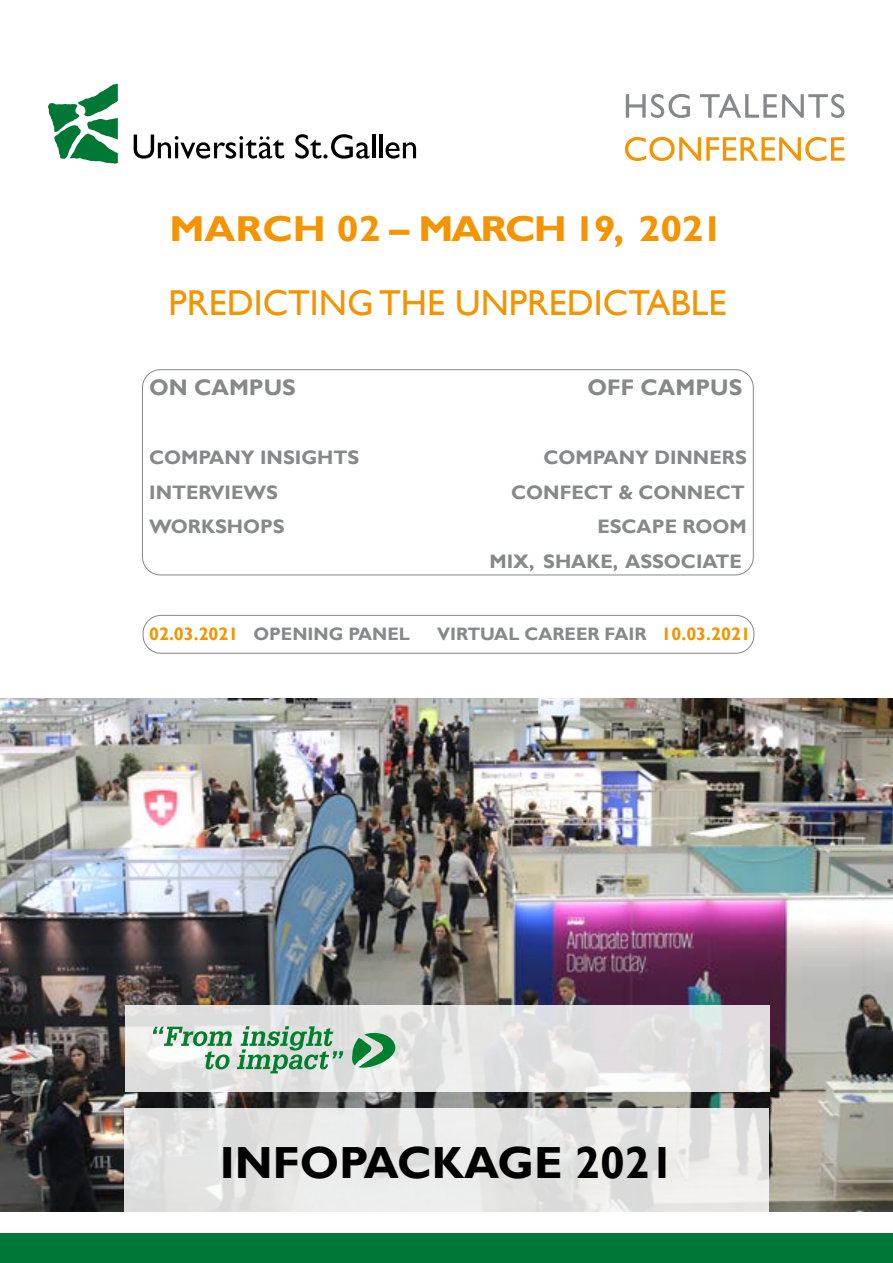
<style>
.page{position:relative;width:893px;height:1263px;background:#fff}
.page>*{position:absolute;margin:0;border:0;box-sizing:border-box;transform-origin:0 0}
.t1{font:700 45px "Gill Sans";color:#000}
.t2{font:36px "Gill Sans";color:#f39400}
.t3{font:700 36px "Gill Sans";letter-spacing:-.01em;color:#f39400;scale:1.1 1}
.t4{font:700 22.5px "Gill Sans";color:#87888a}
.t5{font:700 19.5px/34.5px "Gill Sans";color:#87888a;text-align:right}
.t6{font:700 18px "Gill Sans";color:#87888a}
.s1{color:#f39400}
</style>
<div class="page">
<img style="left:0;top:698px;width:893px;height:514px">
<svg style="left:125px;top:1006px;width:644px;height:86px;background:#e3e2e3"></svg>
<svg style="left:153px;top:1026px;width:190px;height:47px"></svg>
<svg style="left:350px;top:1032px;width:45px;height:36px;background:#6fb187"></svg>
<div style="left:125px;top:1108px;width:644px;height:105px;background:linear-gradient(to right,#e3e3e4,#e8e8e7)"></div>
<svg style="left:48px;top:84px;width:70px;height:80px"></svg>
<svg style="left:134px;top:135px;width:150px;height:24px"></svg>
<svg style="left:295px;top:134px;width:75px;height:25px"></svg>
<hr style="left:372px;top:135px;width:3px;height:23px;background:#000">
<hr style="left:379px;top:135px;width:3px;height:23px;background:#000">
<svg style="left:385px;top:142px;width:31px;height:17px"></svg>
<svg style="left:625px;top:137px;width:219px;height:24px"></svg>
<svg style="left:626px;top:94px;width:218px;height:24px"></svg>
<div style="left:0;top:1233px;width:893px;height:30px;background:#007835"></div>
<div style="left:142px;top:369px;width:611px;height:206px;border:1px solid #87888a;border-radius:18px"></div>
<div style="left:143px;top:615px;width:611px;height:38px;border:1px solid #87888a;border-radius:18px"></div>
<h2 class="t3" style="left:170px;top:207px;width:505px">MARCH 02 – MARCH 19, 2021</h2>
<h2 class="t2" style="left:169px;top:282px;width:559px">PREDICTING THE UNPREDICTABLE</h2>
<p class="t4" style="left:149px;top:374px;width:148px">ON CAMPUS</p>
<p class="t4" style="left:587px;top:374px;width:156px">OFF CAMPUS</p>
<p class="t5" style="left:149px;top:441px;width:212px">COMPANY INSIGHTS</p>
<p class="t5" style="left:543px;top:441px;width:205px">COMPANY DINNERS</p>
<p class="t5" style="left:149px;top:476px;width:130px">INTERVIEWS</p>
<p class="t5" style="left:511px;top:476px;width:235px">CONFECT &amp; CONNECT</p>
<p class="t5" style="left:149px;top:510px;width:137px">WORKSHOPS</p>
<p class="t5" style="left:489px;top:510px;width:259px">ESCAPE ROOM<br>MIX, SHAKE, ASSOCIATE</p>
<p class="t6" style="left:149px;top:623px;width:262px"><span class="s1">02.03.2021</span> OPENING PANEL</p>
<p class="t6" style="left:437px;top:623px;width:315px">VIRTUAL CAREER FAIR <span class="s1">10.03.2021</span></p>
<h1 class="t1" style="left:220px;top:1135px;width:456px">INFOPACKAGE 2021</h1>
</div>
